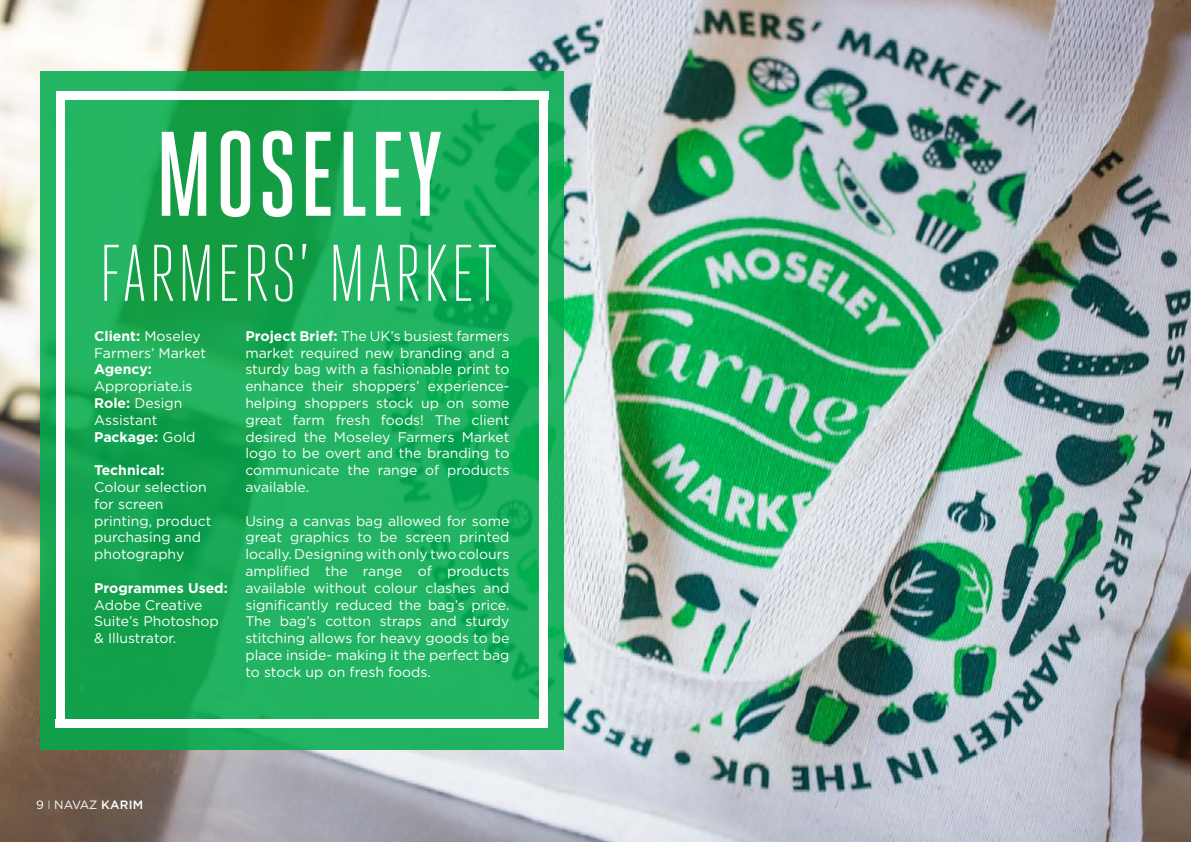
<style>
.page{position:relative;width:1191px;height:842px;background:#fff}
.page>*{position:absolute;margin:0;border:0;box-sizing:border-box;transform-origin:0 0}
.t1{font:500 120px "Heroic Condensed";letter-spacing:.01em;color:#fff}
.t2{font:300 80px "Heroic Condensed";letter-spacing:.025em;color:#fff}
.t3{font:14px/16.8px "Gotham";color:#fff}
.t4{font:700 14px "Gotham";color:#fff}
.t5{font:12px "Gotham";letter-spacing:-.05em;color:#fff}
.s1{font-weight:700}
.s2{font-weight:300}
.s3{font-weight:500}
</style>
<div class="page">
<img style="left:0;top:0;width:1191px;height:842px">
<svg style="left:40px;top:72px;width:524px;height:678px;background:#1cac59"></svg>
<div style="left:56px;top:92px;width:492px;height:8px;background:#fff"></div>
<div style="left:540px;top:92px;width:8px;height:632px;background:#fff"></div>
<div style="left:56px;top:92px;width:8px;height:632px;background:#fff"></div>
<div style="left:56px;top:720px;width:492px;height:8px;background:#fff"></div>
<h1 class="t1" style="left:154px;top:109px;width:290px">MOSELEY</h1>
<h2 class="t2" style="left:99px;top:229px;width:400px">FARMERS’ MARKET</h2>
<p class="t3" style="left:245px;top:327px;width:266px;text-align:justify"><span class="s1">Project Brief:</span> The UK’s busiest farmers market required new branding and a sturdy bag with a fashionable print to enhance their shoppers’ experience&shy;helping shoppers stock up on some great farm fresh foods! The client desired the Moseley Farmers Market logo to be overt and the branding to communicate the range of products available.</p>
<p class="t3" style="left:245px;top:512px;width:266px;text-align:justify">Using a canvas bag allowed for some great graphics to be screen printed locally. Designing with only two colours amplified the range of products available without colour clashes and significantly reduced the bag’s price.<br>The bag’s cotton straps and sturdy stitching allows for heavy goods to be place inside- making it the perfect bag to stock up on fresh foods.</p>
<p class="t3" style="left:94px;top:327px;width:113px"><span class="s1">Client:</span> Moseley<br>Farmers’ Market</p>
<p class="t4" style="left:94px;top:360px;width:59px">Agency:</p>
<p class="t3" style="left:94px;top:377px;width:103px">Appropriate.is<br><span class="s1">Role:</span> Design<br>Assistant<br><span class="s1">Package:</span> Gold</p>
<p class="t4" style="left:94px;top:461px;width:72px">Technical:</p>
<p class="t3" style="left:94px;top:478px;width:119px">Colour selection for screen printing, product purchasing and photography</p>
<p class="t4" style="left:94px;top:578px;width:135px">Programmes Used:</p>
<p class="t3" style="left:94px;top:596px;width:126px">Adobe Creative<br>Suite’s Photoshop &amp; Illustrator.</p>
<p class="t5" style="left:36px;top:797px;width:109px">9 <span class="s2">I</span> NAVAZ <span class="s3">KARIM</span></p>
</div>
